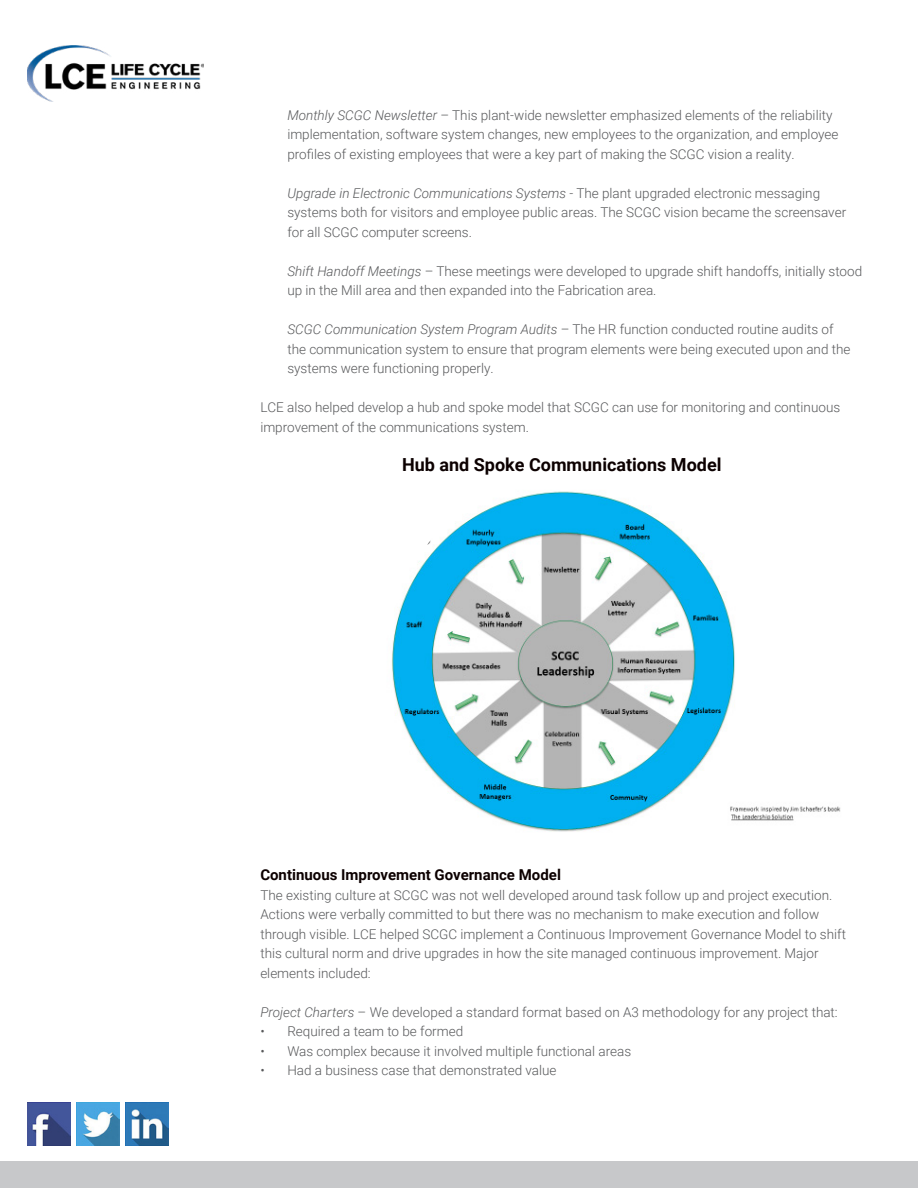
<style>
.page{position:relative;width:918px;height:1188px;background:#fff}
.page>*{position:absolute;margin:0;border:0;box-sizing:border-box;transform-origin:0 0}
.t1{font:700 18px "Roboto";color:#0c0000}
.t2{font:700 15px "Roboto";color:#0c0000}
.t3{font:300 13.5px/19.5px "Roboto";color:#58595b}
.s1{font-style:italic}
</style>
<div class="page">
<div style="left:0;top:1161px;width:918px;height:27px;background:#c7c8ca"></div>
<img style="left:27px;top:1102px;width:43px;height:43px">
<img style="left:76px;top:1102px;width:43px;height:43px">
<img style="left:125px;top:1102px;width:44px;height:43px">
<img style="left:27px;top:46px;width:176px;height:56px">
<img style="left:392px;top:491px;width:449px;height:341px">
<p class="t3" style="left:287px;top:105px;width:553px"><span class="s1">Monthly SCGC Newsletter</span> – This plant-wide newsletter emphasized elements of the reliability implementation, software system changes, new employees to the organization, and employee profiles of existing employees that were a key part of making the SCGC vision a reality.</p>
<p class="t3" style="left:287px;top:183px;width:560px"><span class="s1">Upgrade in Electronic Communications Systems</span> - The plant upgraded electronic messaging systems both for visitors and employee public areas. The SCGC vision became the screensaver for all SCGC computer screens.</p>
<p class="t3" style="left:287px;top:261px;width:576px"><span class="s1">Shift Handoff Meetings</span> – These meetings were developed to upgrade shift handoffs, initially stood up in the Mill area and then expanded into the Fabrication area.</p>
<p class="t3" style="left:287px;top:319px;width:565px"><span class="s1">SCGC Communication System Program Audits</span> – The HR function conducted routine audits of the communication system to ensure that program elements were being executed upon and the systems were functioning properly.</p>
<p class="t3" style="left:260px;top:397px;width:581px">LCE also helped develop a hub and spoke model that SCGC can use for monitoring and continuous improvement of the communications system.</p>
<h1 class="t1" style="left:402px;top:452px;width:321px">Hub and Spoke Communications Model</h1>
<p class="t2" style="left:260px;top:865px;width:302px">Continuous Improvement Governance Model</p>
<p class="t3" style="left:260px;top:885px;width:587px">The existing culture at SCGC was not well developed around task follow up and project execution.<br>Actions were verbally committed to but there was no mechanism to make execution and follow through visible. LCE helped SCGC implement a Continuous Improvement Governance Model to shift this cultural norm and drive upgrades in how the site managed continuous improvement. Major elements included:</p>
<p class="t3" style="left:260px;top:1002px;width:579px"><span class="s1">Project Charters</span> – We developed a standard format based on A3 methodology for any project that:</p>
<p class="t3" style="left:260px;top:1021px;width:204px">• Required a team to be formed</p>
<p class="t3" style="left:260px;top:1041px;width:372px">• Was complex because it involved multiple functional areas</p>
<p class="t3" style="left:260px;top:1060px;width:298px">• Had a business case that demonstrated value</p>
</div>
